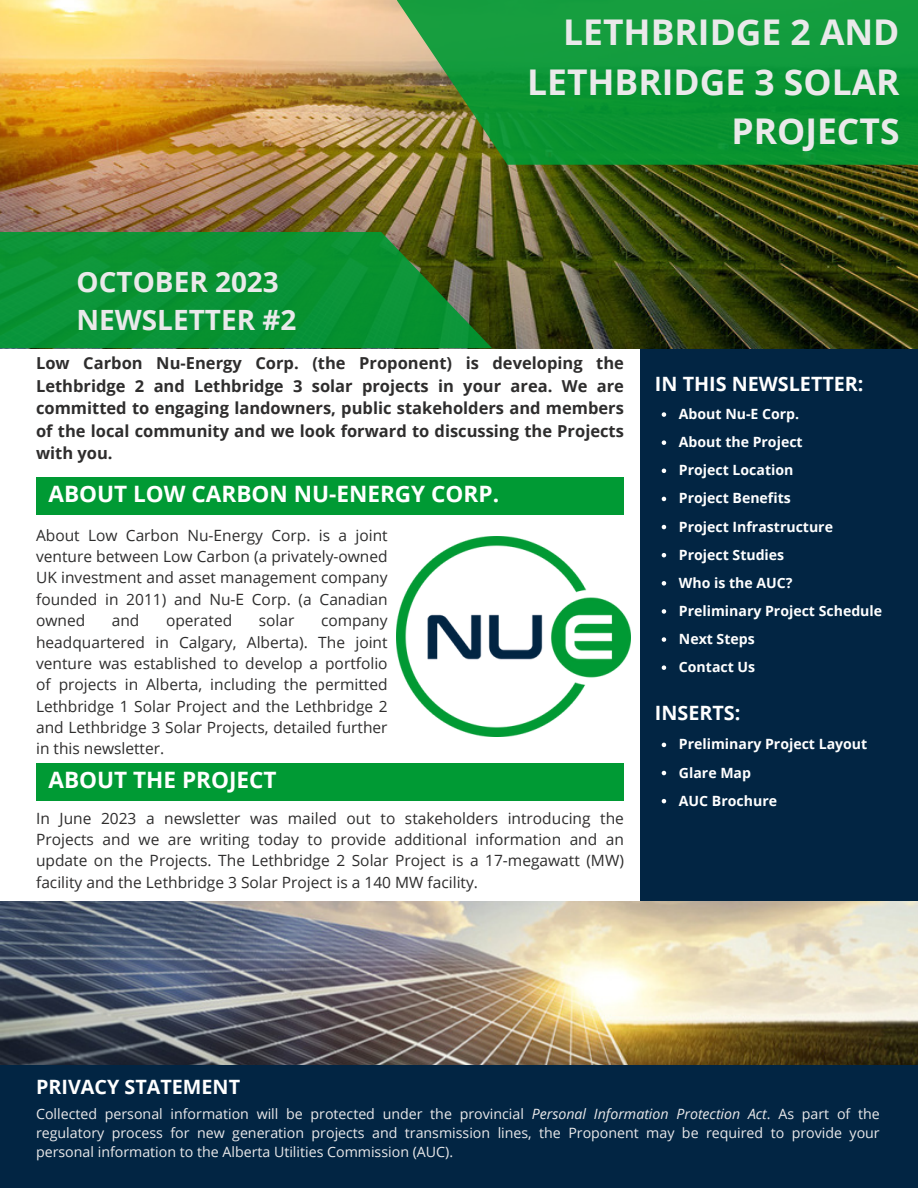
<style>
.page{position:relative;width:918px;height:1188px;background:#fff}
.page>*{position:absolute;margin:0;border:0;box-sizing:border-box;transform-origin:0 0}
.t1{font:700 35.4px/49.5px "Open Sans";color:#eae9ea;text-align:right}
.t2{font:700 27.9px "Open Sans";color:#eae9ea}
.t3{font:700 22.5px "Open Sans";color:#fff}
.t4{font:700 19.8px "Open Sans";color:#fff}
.t5{font:700 16.5px/22.5px "Open Sans";color:#2e2d2d;text-align:justify}
.t6{font:15.45px/21.3px "Open Sans";color:#2e2d2d;text-align:justify}
.t7{font:14.25px/19.2px "Open Sans";color:#eae9ea;text-align:justify}
.t8{font:700 14.1px "Open Sans";color:#fff}
.s1{font-style:italic}
</style>
<div class="page">
<div style="left:640px;top:336px;width:278px;height:732px;background:#022543"></div>
<img style="left:0;top:0;width:918px;height:348px">
<div style="left:0;top:1065px;width:918px;height:123px;background:#022543"></div>
<svg style="left:397px;top:0;width:521px;height:165px;fill:#109636"></svg>
<svg style="left:0;top:232px;width:492px;height:116px;fill:#0a9235"></svg>
<div style="left:36px;top:477px;width:588px;height:37px;background:#009a34"></div>
<img style="left:0;top:902px;width:918px;height:163px">
<img style="left:397px;top:536px;width:234px;height:201px">
<svg style="left:662px;top:412px;width:4px;height:5px"></svg>
<svg style="left:662px;top:440px;width:4px;height:5px"></svg>
<svg style="left:662px;top:469px;width:4px;height:4px"></svg>
<svg style="left:662px;top:497px;width:4px;height:4px"></svg>
<svg style="left:662px;top:525px;width:4px;height:4px"></svg>
<svg style="left:662px;top:553px;width:4px;height:4px"></svg>
<svg style="left:662px;top:581px;width:4px;height:5px"></svg>
<svg style="left:662px;top:609px;width:4px;height:5px"></svg>
<svg style="left:662px;top:637px;width:4px;height:5px"></svg>
<svg style="left:662px;top:665px;width:4px;height:5px"></svg>
<svg style="left:662px;top:743px;width:4px;height:4px"></svg>
<svg style="left:662px;top:771px;width:4px;height:4px"></svg>
<svg style="left:662px;top:799px;width:4px;height:4px"></svg>
<div style="left:36px;top:763px;width:588px;height:38px;background:#009a34"></div>
<p class="t2" style="left:77px;top:262px;width:204px">OCTOBER 2023</p>
<p class="t2" style="left:77px;top:300px;width:221px">NEWSLETTER #2</p>
<p class="t1" style="left:527px;top:7px;width:374px">LETHBRIDGE 2 AND<br>LETHBRIDGE 3 SOLAR<br>PROJECTS</p>
<p class="t5" style="left:36px;top:352px;width:589px">Low Carbon Nu-Energy Corp. (the Proponent) is developing the Lethbridge 2 and Lethbridge 3 solar projects in your area. We are committed to engaging landowners, public stakeholders and members of the local community and we look forward to discussing the Projects with you.</p>
<p class="t3" style="left:48px;top:478px;width:452px">ABOUT LOW CARBON NU-ENERGY CORP.</p>
<p class="t6" style="left:36px;top:524px;width:353px">About Low Carbon Nu-Energy Corp. is a joint venture between Low Carbon (a privately-owned UK investment and asset management company founded in 2011) and Nu-E Corp. (a Canadian owned</p>
<p class="t6" style="left:112px;top:610px;width:29px">and</p>
<p class="t6" style="left:166px;top:610px;width:68px">operated</p>
<p class="t6" style="left:259px;top:610px;width:37px">solar</p>
<p class="t6" style="left:36px;top:610px;width:353px;text-indent:285px">company headquartered in Calgary, Alberta). The joint venture was established to develop a portfolio of projects in Alberta, including the permitted Lethbridge 1 Solar Project and the Lethbridge 2 and Lethbridge 3 Solar Projects, detailed further in this newsletter.</p>
<p class="t3" style="left:48px;top:764px;width:230px">ABOUT THE PROJECT</p>
<p class="t6" style="left:36px;top:807px;width:589px">In June 2023 a newsletter was mailed out to stakeholders introducing the Projects and we are writing today to provide additional information and an update on the Projects. The Lethbridge 2 Solar Project is a 17-megawatt (MW) facility and the Lethbridge 3 Solar Project is a 140 MW facility.</p>
<p class="t4" style="left:655px;top:369px;width:210px">IN THIS NEWSLETTER:</p>
<p class="t8" style="left:679px;top:404px;width:122px">About Nu-E Corp.</p>
<p class="t8" style="left:679px;top:432px;width:125px">About the Project</p>
<p class="t8" style="left:679px;top:460px;width:116px">Project Location</p>
<p class="t8" style="left:679px;top:488px;width:113px">Project Benefits</p>
<p class="t8" style="left:679px;top:517px;width:156px">Project Infrastructure</p>
<p class="t8" style="left:679px;top:545px;width:107px">Project Studies</p>
<p class="t8" style="left:679px;top:573px;width:115px">Who is the AUC?</p>
<p class="t8" style="left:679px;top:601px;width:205px">Preliminary Project Schedule</p>
<p class="t8" style="left:679px;top:629px;width:77px">Next Steps</p>
<p class="t8" style="left:679px;top:657px;width:78px">Contact Us</p>
<p class="t4" style="left:655px;top:699px;width:87px">INSERTS:</p>
<p class="t8" style="left:679px;top:734px;width:190px">Preliminary Project Layout</p>
<p class="t8" style="left:679px;top:762px;width:74px">Glare Map</p>
<p class="t8" style="left:679px;top:791px;width:100px">AUC Brochure</p>
<p class="t4" style="left:36px;top:1073px;width:206px">PRIVACY STATEMENT</p>
<p class="t7" style="left:36px;top:1104px;width:845px">Collected personal information will be protected under the provincial <span class="s1">Personal Information Protection Act</span>. As part of the regulatory process for new generation projects and transmission lines, the Proponent may be required to provide your personal information to the Alberta Utilities Commission (AUC).</p>
</div>
